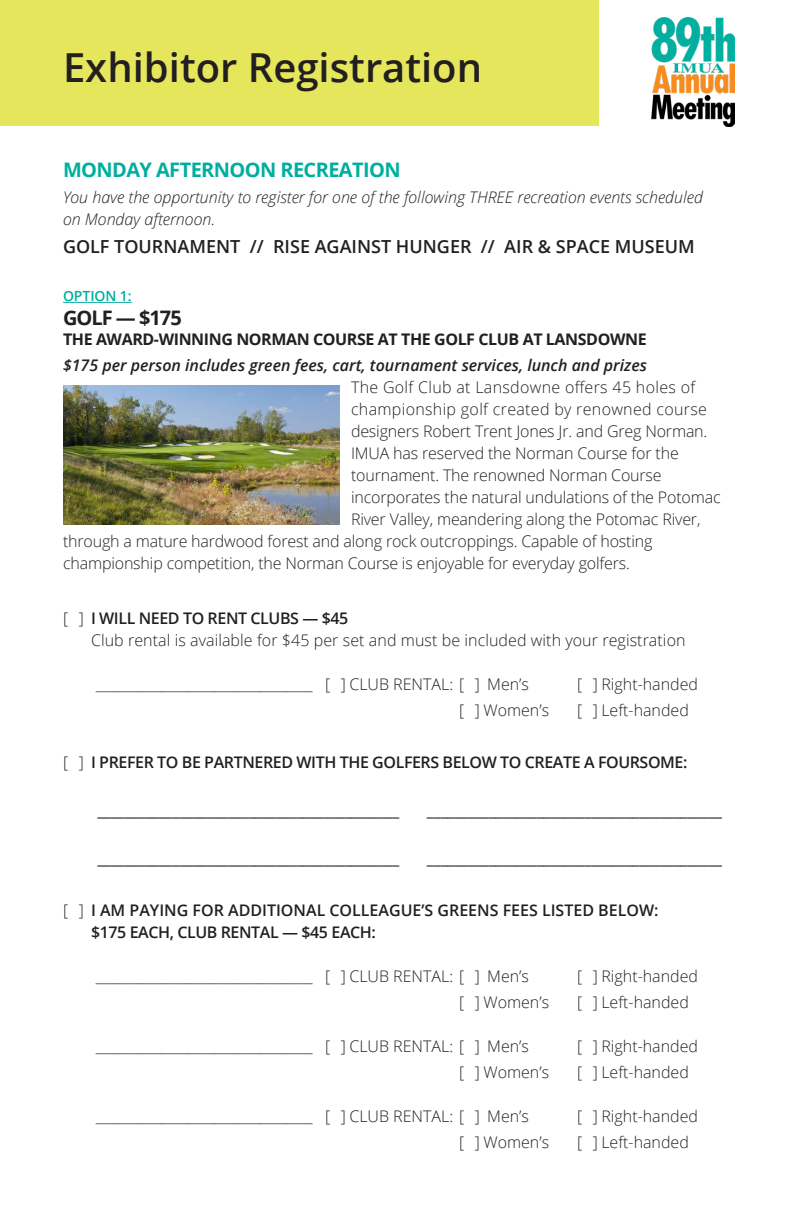
<style>
.page{position:relative;width:792px;height:1224px;background:#fff}
.page>*{position:absolute;margin:0;border:0;box-sizing:border-box;transform-origin:0 0}
.t1{font:600 40px "Open Sans";color:#231f20}
.t2{font:700 20px "Open Sans";letter-spacing:-.03em;color:#00aea0}
.t3{font:700 20px "Open Sans";letter-spacing:-.05em;color:#231f20}
.t4{font:600 18px "Open Sans";color:#231f20}
.t5{font:300 16px "Open Sans";letter-spacing:-.01em;color:#231f20}
.t6{font:600 16px "Open Sans";letter-spacing:-.025em;color:#231f20}
.t7{font:italic 300 16px "Open Sans";color:#231f20}
.t8{font:300 16px "Open Sans";letter-spacing:.02em;color:#231f20}
.t9{font:italic 600 16px "Open Sans";color:#231f20}
.t10{font:600 16px "Open Sans";color:#231f20}
.t11{font:700 16px "Open Sans";letter-spacing:-.025em;color:#231f20}
.t12{font:600 14px "Open Sans";letter-spacing:-.005em;color:#00aea0}
.s1{font-weight:300}
</style>
<div class="page">
<div style="left:0;top:0;width:792px;height:126px;background:#e5e65c"></div>
<div style="left:599px;top:0;width:193px;height:128px;background:#fff"></div>
<img style="left:651px;top:18px;width:83px;height:108px">
<hr style="left:63px;top:302px;width:69px;height:1px;background:#00aea0">
<img style="left:63px;top:385px;width:276px;height:140px">
<h1 class="t1" style="left:63px;top:40px;width:421px">Exhibitor Registration</h1>
<p class="t2" style="left:63px;top:156px;width:339px">MONDAY AFTERNOON RECREATION</p>
<p class="t7" style="left:63px;top:186px;width:641px">You have the opportunity to register for one of the following THREE recreation events scheduled</p>
<p class="t7" style="left:63px;top:208px;width:154px">on Monday afternoon.</p>
<p class="t4" style="left:63px;top:234px;width:633px">GOLF TOURNAMENT // RISE AGAINST HUNGER // AIR &amp; SPACE MUSEUM</p>
<p class="t12" style="left:63px;top:287px;width:70px">OPTION 1:</p>
<p class="t3" style="left:63px;top:304px;width:120px">GOLF — $175</p>
<p class="t11" style="left:63px;top:328px;width:585px">THE AWARD-WINNING NORMAN COURSE AT THE GOLF CLUB AT LANSDOWNE</p>
<p class="t9" style="left:63px;top:355px;width:586px">$175 per person includes green fees, cart, tournament services, lunch and prizes</p>
<p class="t8" style="left:351px;top:377px;width:346px">The Golf Club at Lansdowne offers 45 holes of</p>
<p class="t8" style="left:351px;top:399px;width:357px">championship golf created by renowned course</p>
<p class="t5" style="left:351px;top:421px;width:358px">designers Robert Trent Jones Jr. and Greg Norman.</p>
<p class="t5" style="left:351px;top:443px;width:329px">IMUA has reserved the Norman Course for the</p>
<p class="t5" style="left:351px;top:465px;width:312px">tournament. The renowned Norman Course</p>
<p class="t5" style="left:351px;top:487px;width:371px">incorporates the natural undulations of the Potomac</p>
<p class="t5" style="left:351px;top:509px;width:351px">River Valley, meandering along the Potomac River,</p>
<p class="t5" style="left:63px;top:531px;width:591px">through a mature hardwood forest and along rock outcroppings. Capable of hosting</p>
<p class="t5" style="left:63px;top:553px;width:569px">championship competition, the Norman Course is enjoyable for everyday golfers.</p>
<p class="t6" style="left:63px;top:607px;width:287px"><span class="s1">[ ]</span> I WILL NEED TO RENT CLUBS — $45</p>
<p class="t5" style="left:91px;top:629px;width:596px">Club rental is available for $45 per set and must be included with your registration</p>
<p class="t5" style="left:96px;top:673px;width:435px">_________________________________ [ ] CLUB RENTAL: [ ] Men’s</p>
<p class="t5" style="left:577px;top:673px;width:123px">[ ] Right-handed</p>
<p class="t5" style="left:459px;top:699px;width:92px">[ ] Women’s</p>
<p class="t5" style="left:577px;top:699px;width:113px">[ ] Left-handed</p>
<p class="t6" style="left:63px;top:751px;width:626px"><span class="s1">[ ]</span> I PREFER TO BE PARTNERED WITH THE GOLFERS BELOW TO CREATE A FOURSOME:</p>
<p class="t6" style="left:97px;top:799px;width:304px">____________________________________________</p>
<p class="t6" style="left:427px;top:799px;width:297px">___________________________________________</p>
<p class="t6" style="left:97px;top:847px;width:304px">____________________________________________</p>
<p class="t6" style="left:427px;top:847px;width:297px">___________________________________________</p>
<p class="t10" style="left:63px;top:899px;width:597px"><span class="s1">[ ]</span> I AM PAYING FOR ADDITIONAL COLLEAGUE’S GREENS FEES LISTED BELOW:</p>
<p class="t6" style="left:91px;top:921px;width:286px">$175 EACH, CLUB RENTAL — $45 EACH:</p>
<p class="t5" style="left:96px;top:965px;width:435px">_________________________________ [ ] CLUB RENTAL: [ ] Men’s</p>
<p class="t5" style="left:577px;top:965px;width:123px">[ ] Right-handed</p>
<p class="t5" style="left:459px;top:991px;width:92px">[ ] Women’s</p>
<p class="t5" style="left:577px;top:991px;width:113px">[ ] Left-handed</p>
<p class="t5" style="left:96px;top:1035px;width:435px">_________________________________ [ ] CLUB RENTAL: [ ] Men’s</p>
<p class="t5" style="left:577px;top:1035px;width:123px">[ ] Right-handed</p>
<p class="t5" style="left:459px;top:1061px;width:92px">[ ] Women’s</p>
<p class="t5" style="left:577px;top:1061px;width:113px">[ ] Left-handed</p>
<p class="t5" style="left:96px;top:1105px;width:435px">_________________________________ [ ] CLUB RENTAL: [ ] Men’s</p>
<p class="t5" style="left:577px;top:1105px;width:123px">[ ] Right-handed</p>
<p class="t5" style="left:459px;top:1131px;width:92px">[ ] Women’s</p>
<p class="t5" style="left:577px;top:1131px;width:113px">[ ] Left-handed</p>
</div>
